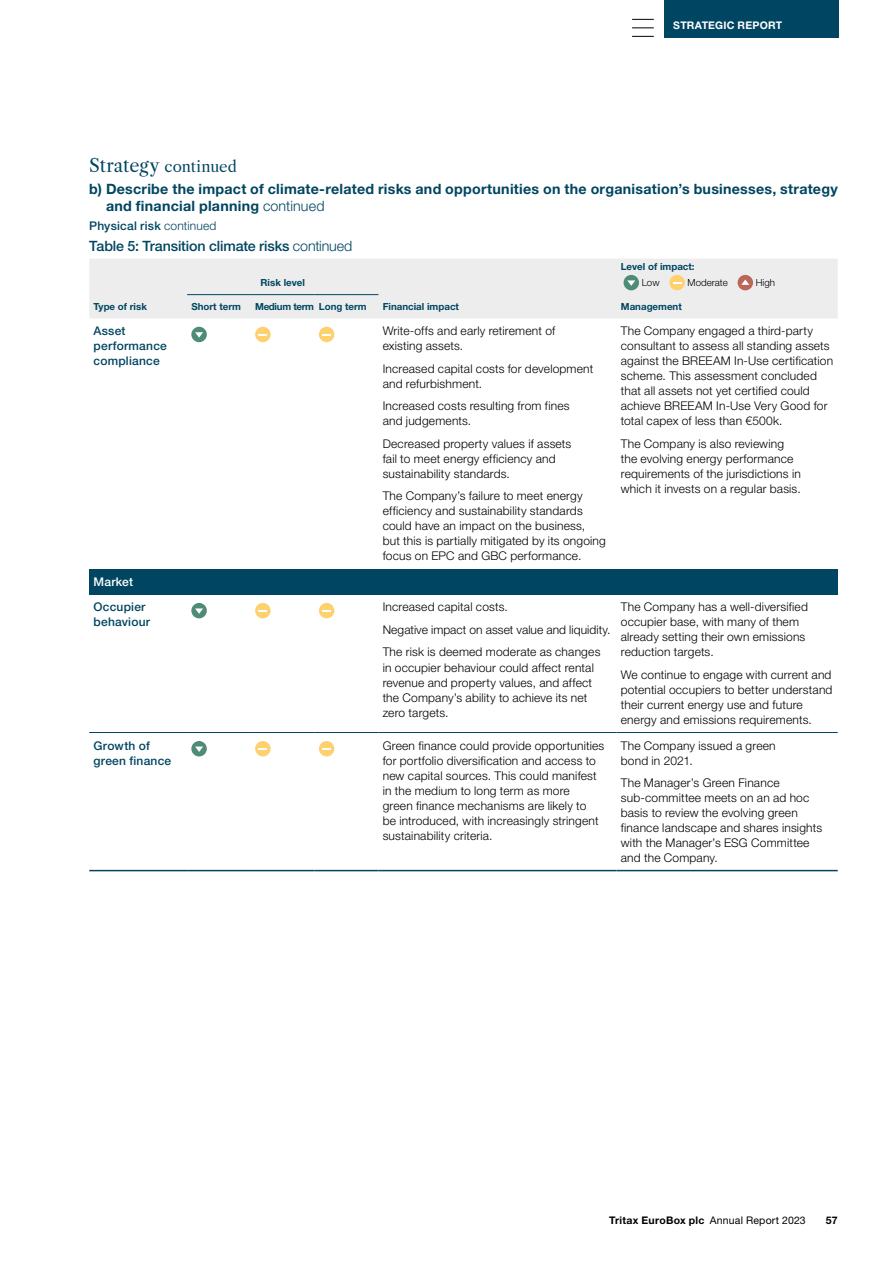
<style>
.page{position:relative;width:893px;height:1263px;background:#fff}
.page>*{position:absolute;margin:0;border:0;box-sizing:border-box;transform-origin:0 0}
.Subhead_0{font:15px "Libre Caslon Text";color:#004561}
.Subhead_1{font:700 14.25px/17.2px "Helvetica Neue LT Pro";letter-spacing:.015em;color:#004561}
.Chart_Title{font:500 14.25px "Helvetica Neue LT Pro";letter-spacing:-.01em;color:#004561}
.Body_Text{font:300 12px/15px "Helvetica Neue LT Pro";letter-spacing:.015em;color:#000}
.Subhead_2{font:500 12px/15px "Helvetica Neue LT Pro";letter-spacing:.02em;color:#004561}
.Subhead_2-2{font:500 12px "Helvetica Neue LT Pro";letter-spacing:.02em;color:#fff}
.t1{font:700 10.5px "Helvetica Neue LT Pro";letter-spacing:.025em;color:#000}
.t2{font:700 10.5px "Helvetica Neue LT Pro";letter-spacing:.025em;color:#fff}
.Figshd_LFT{font:700 9.75px "Helvetica Neue LT Pro";color:#004561}
.Figshd_LFT-2{font:300 9.75px "Helvetica Neue LT Pro";color:#000}
.Figshd_LFT-3{font:700 9.75px "Helvetica Neue LT Pro";letter-spacing:-.03em;color:#004561}
.s1{font-size:18px}
.s2{font-weight:300}
.s3{font-weight:400}
</style>
<div class="page">
<div style="left:665px;top:0;width:174px;height:38px;background:#004561"></div>
<div style="left:89px;top:569px;width:749px;height:25px;background:#004561"></div>
<hr style="left:89px;top:732px;width:98px;height:1px;background:#004561">
<hr style="left:378px;top:732px;width:239px;height:1px;background:#004561">
<hr style="left:617px;top:732px;width:221px;height:1px;background:#004561">
<hr style="left:89px;top:870px;width:98px;height:1px;background:#004561">
<hr style="left:378px;top:870px;width:239px;height:1px;background:#004561">
<hr style="left:617px;top:870px;width:221px;height:1px;background:#004561">
<hr style="left:187px;top:732px;width:64px;height:1px;background:#004561">
<hr style="left:251px;top:732px;width:64px;height:1px;background:#004561">
<hr style="left:315px;top:732px;width:63px;height:1px;background:#004561">
<hr style="left:187px;top:870px;width:64px;height:1px;background:#004561">
<hr style="left:251px;top:870px;width:64px;height:1px;background:#004561">
<hr style="left:315px;top:870px;width:63px;height:1px;background:#004561">
<div style="left:89px;top:259px;width:749px;height:60px;background:#ededed"></div>
<div style="left:191px;top:327px;width:16px;height:15px;background:#4e8c78;border-radius:50%"></div>
<svg style="left:195px;top:332px;width:8px;height:6px"></svg>
<div style="left:255px;top:327px;width:16px;height:15px;background:#fed16e;border-radius:50%"></div>
<svg style="left:259px;top:334px;width:8px;height:2px"></svg>
<div style="left:319px;top:327px;width:15px;height:15px;background:#fed16e;border-radius:50%"></div>
<svg style="left:323px;top:334px;width:8px;height:2px"></svg>
<div style="left:191px;top:603px;width:16px;height:15px;background:#4e8c78;border-radius:50%"></div>
<svg style="left:195px;top:608px;width:8px;height:6px"></svg>
<div style="left:255px;top:603px;width:16px;height:15px;background:#fed16e;border-radius:50%"></div>
<svg style="left:259px;top:610px;width:8px;height:2px"></svg>
<div style="left:319px;top:603px;width:15px;height:15px;background:#fed16e;border-radius:50%"></div>
<svg style="left:323px;top:610px;width:8px;height:2px"></svg>
<div style="left:191px;top:741px;width:16px;height:15px;background:#4e8c78;border-radius:50%"></div>
<svg style="left:195px;top:746px;width:8px;height:6px"></svg>
<div style="left:255px;top:741px;width:16px;height:15px;background:#fed16e;border-radius:50%"></div>
<svg style="left:259px;top:748px;width:8px;height:2px"></svg>
<div style="left:319px;top:741px;width:15px;height:15px;background:#fed16e;border-radius:50%"></div>
<svg style="left:323px;top:748px;width:8px;height:2px"></svg>
<svg style="left:632px;top:19px;width:22px;height:1px"></svg>
<svg style="left:632px;top:28px;width:22px;height:1px"></svg>
<svg style="left:632px;top:36px;width:22px;height:1px"></svg>
<p class="t2" style="left:673px;top:19px;width:111px">STRATEGIC REPORT</p>
<p class="Subhead_0" style="left:89px;top:158px;width:149px"><span class="s1">Strategy</span> continued</p>
<p class="Subhead_1" style="left:106px;top:180px;width:733px;text-indent:-17px">b) Describe the impact of climate-related risks and opportunities on the organisation’s businesses, strategy and financial planning <span class="s2">continued</span></p>
<p class="Subhead_2" style="left:89px;top:218px;width:129px">Physical risk <span class="s2">continued</span></p>
<p class="Chart_Title" style="left:89px;top:237px;width:264px">Table 5: Transition climate risks <span class="s2">continued</span></p>
<p class="Figshd_LFT" style="left:261px;top:277px;width:46px">Risk level</p>
<p class="Figshd_LFT" style="left:621px;top:260px;width:75px">Level of impact:</p>
<p class="Figshd_LFT-2" style="left:642px;top:277px;width:19px">Low</p>
<p class="Figshd_LFT-2" style="left:688px;top:277px;width:42px">Moderate</p>
<p class="Figshd_LFT-2" style="left:756px;top:277px;width:21px">High</p>
<p class="Figshd_LFT" style="left:94px;top:301px;width:55px">Type of risk</p>
<p class="Figshd_LFT" style="left:191px;top:301px;width:51px">Short term</p>
<p class="Figshd_LFT-3" style="left:255px;top:301px;width:60px">Medium term</p>
<p class="Figshd_LFT" style="left:319px;top:301px;width:49px">Long term</p>
<p class="Figshd_LFT" style="left:383px;top:301px;width:78px">Financial impact</p>
<p class="Figshd_LFT" style="left:621px;top:301px;width:63px">Management</p>
<p class="Subhead_2" style="left:94px;top:323px;width:75px">Asset performance compliance</p>
<p class="Body_Text" style="left:383px;top:323px;width:174px">Write-offs and early retirement of existing assets.</p>
<p class="Body_Text" style="left:383px;top:361px;width:212px">Increased capital costs for development and refurbishment.</p>
<p class="Body_Text" style="left:383px;top:398px;width:188px">Increased costs resulting from fines and judgements.</p>
<p class="Body_Text" style="left:383px;top:436px;width:190px">Decreased property values if assets fail to meet energy efficiency and sustainability standards.</p>
<p class="Body_Text" style="left:383px;top:488px;width:225px">The Company’s failure to meet energy efficiency and sustainability standards could have an impact on the business,<br>but this is partially mitigated by its ongoing focus on EPC and GBC performance.</p>
<p class="Body_Text" style="left:621px;top:323px;width:214px">The Company engaged a third-party consultant to assess all standing assets against the BREEAM In-Use certification scheme. This assessment concluded that all assets not yet certified could achieve BREEAM In-Use Very Good for total capex of less than €500k.</p>
<p class="Body_Text" style="left:621px;top:436px;width:181px">The Company is also reviewing the evolving energy performance requirements of the jurisdictions in which it invests on a regular basis.</p>
<p class="Subhead_2-2" style="left:94px;top:574px;width:41px">Market</p>
<p class="Subhead_2" style="left:94px;top:600px;width:58px">Occupier behaviour</p>
<p class="Body_Text" style="left:383px;top:599px;width:127px">Increased capital costs.</p>
<p class="Body_Text" style="left:383px;top:622px;width:229px">Negative impact on asset value and liquidity.</p>
<p class="Body_Text" style="left:383px;top:644px;width:219px">The risk is deemed moderate as changes in occupier behaviour could affect rental revenue and property values, and affect the Company’s ability to achieve its net zero targets.</p>
<p class="Body_Text" style="left:621px;top:599px;width:189px">The Company has a well-diversified occupier base, with many of them already setting their own emissions reduction targets.</p>
<p class="Body_Text" style="left:621px;top:667px;width:213px">We continue to engage with current and potential occupiers to better understand their current energy use and future energy and emissions requirements.</p>
<p class="Subhead_2" style="left:94px;top:738px;width:79px">Growth of green finance</p>
<p class="Body_Text" style="left:383px;top:737px;width:223px">Green finance could provide opportunities for portfolio diversification and access to new capital sources. This could manifest in the medium to long term as more<br>green finance mechanisms are likely to<br>be introduced, with increasingly stringent sustainability criteria.</p>
<p class="Body_Text" style="left:621px;top:737px;width:156px">The Company issued a green bond in 2021.</p>
<p class="Body_Text" style="left:621px;top:775px;width:203px">The Manager’s Green Finance sub-committee meets on an ad hoc basis to review the evolving green finance landscape and shares insights with the Manager’s ESG Committee and the Company.</p>
<p class="t1" style="left:609px;top:1213px;width:198px">Tritax EuroBox plc <span class="s3">Annual Report 2023</span></p>
<p class="t1" style="left:826px;top:1213px;width:13px">57</p>
</div>
